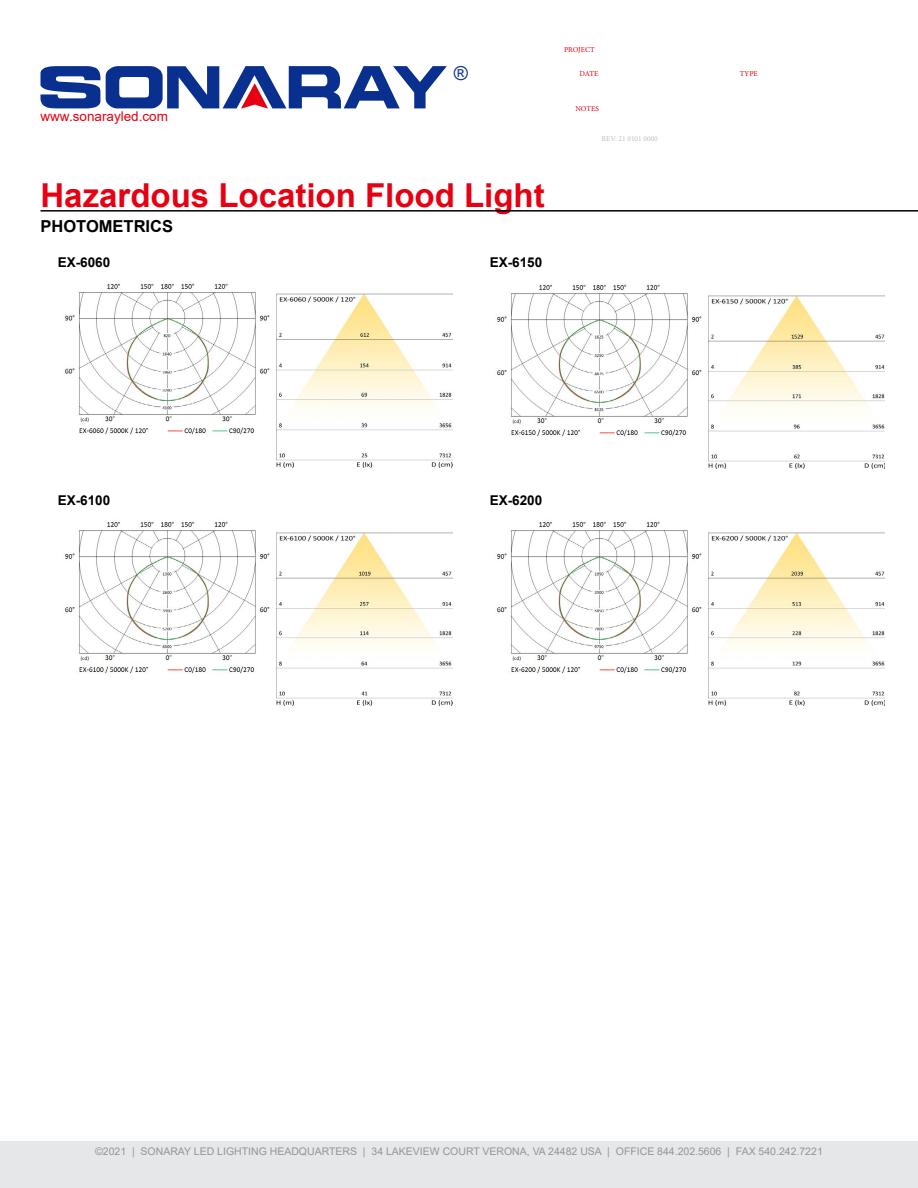
<style>
.page{position:relative;width:918px;height:1188px;background:#fff}
.page>*{position:absolute;margin:0;border:0;box-sizing:border-box;transform-origin:0 0}
.t1{font:700 33px "Arial";color:#e60012}
.t2{font:19.2px "Arial";color:#0a308f}
.t3{font:700 16.5px "Arial";color:#000}
.t4{font:700 13.5px "Arial";color:#000}
.t5{font:13.5px "Arial";color:#e60012}
.t6{font:10.5px "Arial";color:#939598}
.t7{font:7.5px "Minion Pro";letter-spacing:-.005em;color:#e60012}
.t8{font:7.5px "Minion Pro";color:#bcbec0}
</style>
<div class="page">
<img style="left:64px;top:283px;width:206px;height:152px">
<img style="left:277px;top:293px;width:176px;height:174px">
<img style="left:496px;top:284px;width:206px;height:153px">
<img style="left:709px;top:295px;width:176px;height:174px">
<img style="left:64px;top:521px;width:206px;height:153px">
<img style="left:277px;top:532px;width:176px;height:174px">
<img style="left:496px;top:521px;width:206px;height:153px">
<img style="left:709px;top:532px;width:176px;height:174px">
<svg style="left:40px;top:66px;width:60px;height:42px"></svg>
<svg style="left:106px;top:66px;width:341px;height:42px"></svg>
<hr style="left:40px;top:210px;width:878px;height:2px;background:#000">
<div style="left:0;top:1142px;width:918px;height:46px;background:#e6e7e8"></div>
<p class="t5" style="left:40px;top:107px;width:129px">www.sonarayled.com</p>
<h2 class="t2" style="left:454px;top:60px;width:16px">®</h2>
<h1 class="t1" style="left:40px;top:172px;width:506px">Hazardous Location Flood Light</h1>
<h3 class="t3" style="left:40px;top:215px;width:134px">PHOTOMETRICS</h3>
<p class="t4" style="left:58px;top:253px;width:54px">EX-6060</p>
<p class="t4" style="left:490px;top:253px;width:54px">EX-6150</p>
<p class="t7" style="left:564px;top:45px;width:32px">PROJECT</p>
<p class="t7" style="left:580px;top:69px;width:20px">DATE</p>
<p class="t7" style="left:740px;top:69px;width:20px">TYPE</p>
<p class="t7" style="left:575px;top:104px;width:25px">NOTES</p>
<p class="t8" style="left:602px;top:134px;width:58px">REV: 21 0101 0000</p>
<p class="t4" style="left:58px;top:491px;width:54px">EX-6100</p>
<p class="t4" style="left:490px;top:491px;width:54px">EX-6200</p>
<p class="t6" style="left:95px;top:1144px;width:729px">©2021 | SONARAY LED LIGHTING HEADQUARTERS | 34 LAKEVIEW COURT VERONA, VA 24482 USA | OFFICE 844.202.5606 | FAX 540.242.7221</p>
</div>
